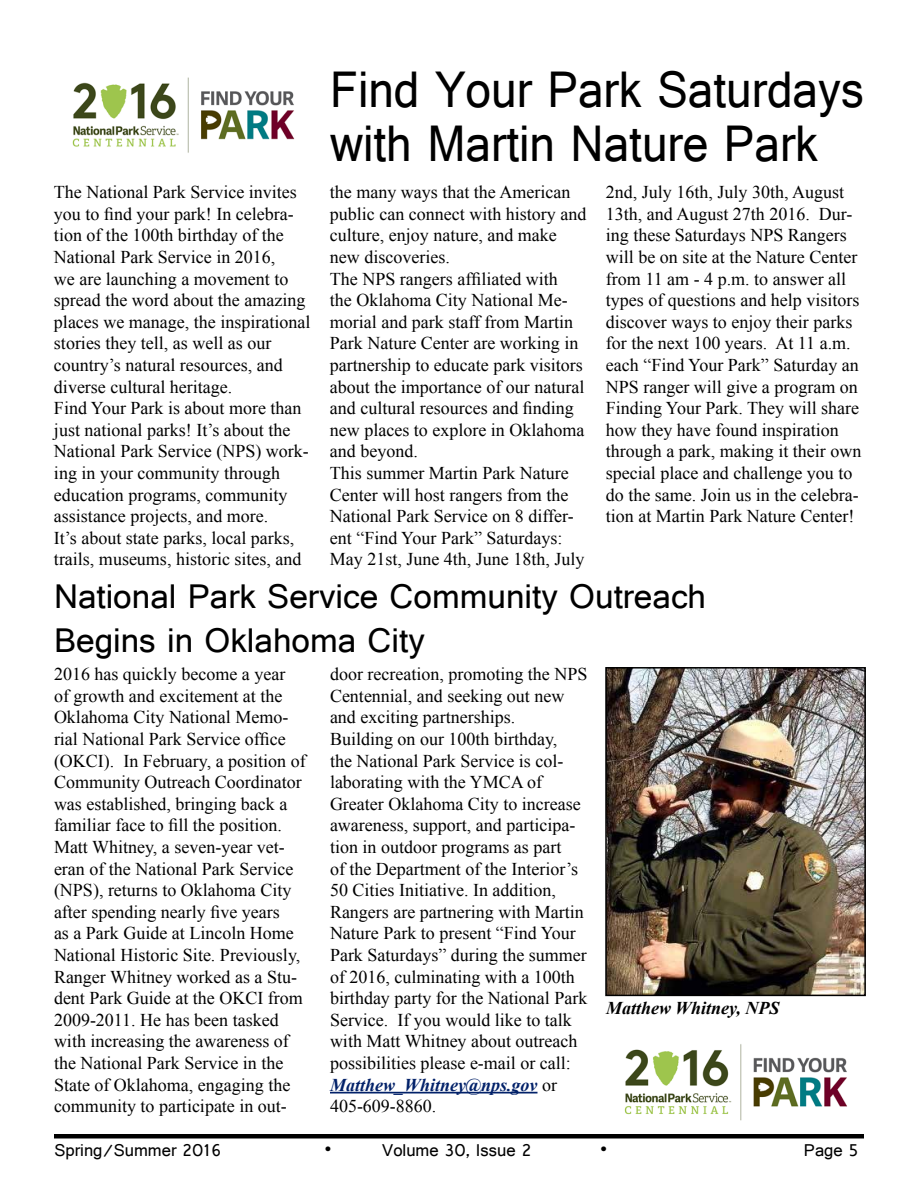
<style>
.page{position:relative;width:918px;height:1188px;background:#fff}
.page>*{position:absolute;margin:0;border:0;box-sizing:border-box;transform-origin:0 0}
.t1{font:54px/54px "Gautami";color:#000;scale:.92 1}
.t2{font:36px/43.2px "Gautami";color:#000}
.t3{font:18px/21.6px "Times New Roman";color:#000}
.t4{font:18px "Gautami";color:#000}
.t5{font:italic 700 18px "Times New Roman";color:#000}
.s1{font-weight:700;font-style:italic;color:#022169}
</style>
<div class="page">
<hr style="left:54px;top:1134px;width:810px;height:4px;background:#000">
<img style="left:72px;top:77px;width:223px;height:76px">
<hr style="left:330px;top:1092px;width:208px;height:1px;background:#022169">
<img style="left:608px;top:670px;width:255px;height:323px">
<div style="left:605px;top:667px;width:261px;height:329px;border:2px solid #000"></div>
<img style="left:624px;top:1044px;width:223px;height:77px">
<h1 class="t1" style="left:330px;top:61px;width:582px">Find Your Park Saturdays with Martin Nature Park</h1>
<p class="t3" style="left:54px;top:181px;width:258px">The National Park Service invites you to find your park! In celebra&shy;tion of the 100th birthday of the<br>National Park Service in 2016,<br>we are launching a movement to spread the word about the amazing places we manage, the inspirational stories they tell, as well as our country’s natural resources, and diverse cultural heritage.<br>Find Your Park is about more than just national parks! It’s about the<br>National Park Service (NPS) work&shy;ing in your community through education programs, community assistance projects, and more.<br>It’s about state parks, local parks, trails, museums, historic sites, and</p>
<p class="t3" style="left:330px;top:181px;width:258px">the many ways that the American public can connect with history and culture, enjoy nature, and make new discoveries.<br>The NPS rangers affiliated with<br>the Oklahoma City National Me&shy;morial and park staff from Martin<br>Park Nature Center are working in partnership to educate park visitors about the importance of our natural and cultural resources and finding new places to explore in Oklahoma and beyond.<br>This summer Martin Park Nature<br>Center will host rangers from the<br>National Park Service on 8 differ&shy;ent “Find Your Park” Saturdays:<br>May 21st, June 4th, June 18th, July</p>
<p class="t3" style="left:606px;top:181px;width:257px">2nd, July 16th, July 30th, August 13th, and August 27th 2016. Dur&shy;ing these Saturdays NPS Rangers will be on site at the Nature Center from 11 am - 4 p.m. to answer all types of questions and help visitors discover ways to enjoy their parks for the next 100 years. At 11 a.m. each “Find Your Park” Saturday an NPS ranger will give a program on Finding Your Park. They will share how they have found inspiration through a park, making it their own special place and challenge you to do the same. Join us in the celebra&shy;tion at Martin Park Nature Center!</p>
<h2 class="t2" style="left:54px;top:574px;width:654px">National Park Service Community Outreach<br>Begins in Oklahoma City</h2>
<p class="t3" style="left:54px;top:663px;width:253px">2016 has quickly become a year<br>of growth and excitement at the<br>Oklahoma City National Memo&shy;rial National Park Service office (OKCI). In February, a position of<br>Community Outreach Coordinator was established, bringing back a familiar face to fill the position.<br>Matt Whitney, a seven-year vet&shy;eran of the National Park Service (NPS), returns to Oklahoma City after spending nearly five years<br>as a Park Guide at Lincoln Home<br>National Historic Site. Previously,<br>Ranger Whitney worked as a Stu&shy;dent Park Guide at the OKCI from<br>2009-2011. He has been tasked with increasing the awareness of the National Park Service in the<br>State of Oklahoma, engaging the community to participate in out-</p>
<p class="t3" style="left:330px;top:663px;width:259px">door recreation, promoting the NPS<br>Centennial, and seeking out new and exciting partnerships.<br>Building on our 100th birthday,<br>the National Park Service is col&shy;laborating with the YMCA of<br>Greater Oklahoma City to increase awareness, support, and participa&shy;tion in outdoor programs as part<br>of the Department of the Interior’s<br>50 Cities Initiative. In addition,<br>Rangers are partnering with Martin<br>Nature Park to present “Find Your<br>Park Saturdays” during the summer of 2016, culminating with a 100th birthday party for the National Park<br>Service. If you would like to talk with Matt Whitney about outreach possibilities please e-mail or call:<br><span class="s1">Matthew_Whitney@nps.gov</span> or<br>405-609-8860.</p>
<p class="t5" style="left:606px;top:995px;width:175px">Matthew Whitney, NPS</p>
<p class="t4" style="left:54px;top:1140px;width:168px">Spring/Summer 2016</p>
<p class="t4" style="left:324px;top:1140px;width:9px">•</p>
<p class="t4" style="left:382px;top:1140px;width:151px">Volume 30, Issue 2</p>
<p class="t4" style="left:600px;top:1140px;width:9px">•</p>
<p class="t4" style="left:804px;top:1140px;width:56px">Page 5</p>
</div>
